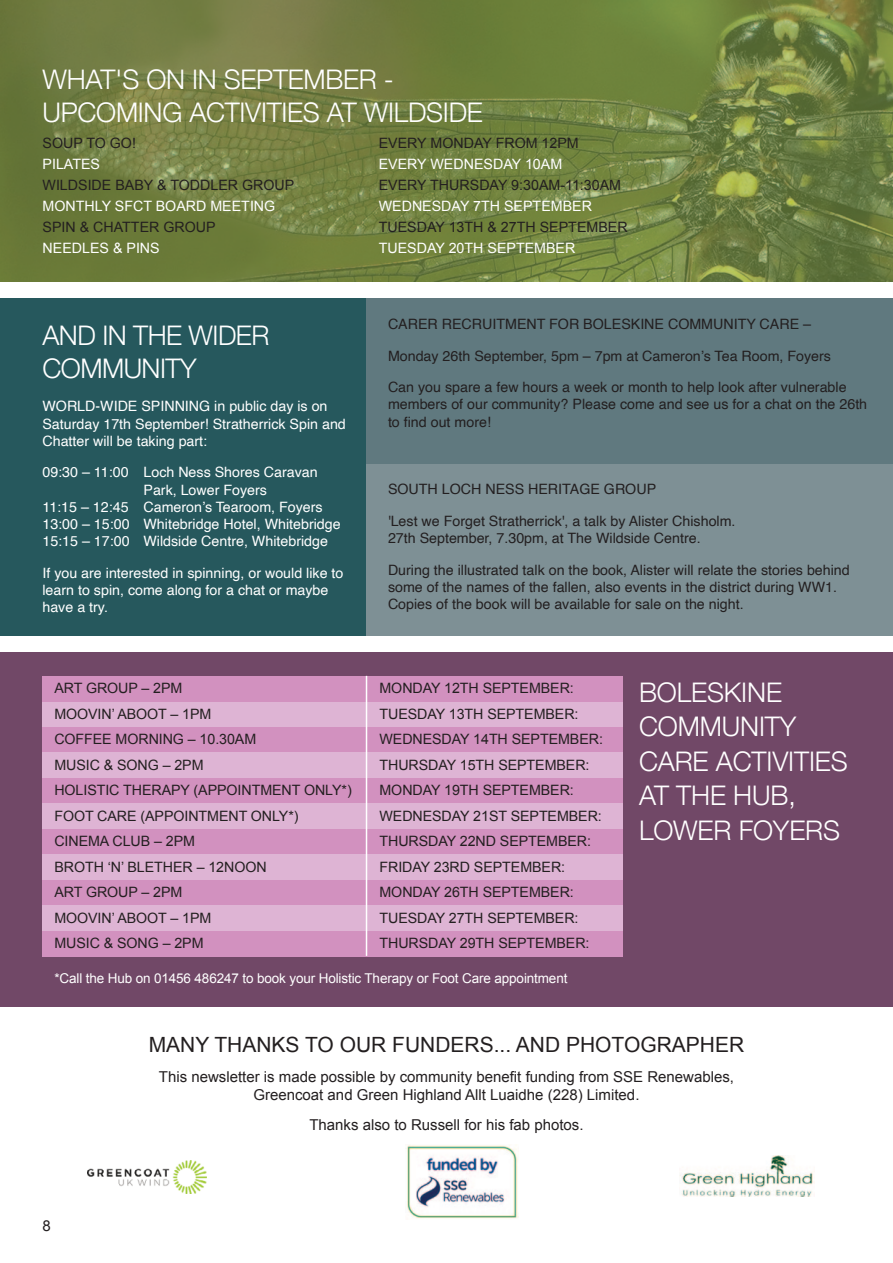
<style>
.page{position:relative;width:893px;height:1263px;background:#fff}
.page>*{position:absolute;margin:0;border:0;box-sizing:border-box;transform-origin:0 0}
.t1{font:300 27px/34.5px "Helvetica Neue";letter-spacing:-.01em;color:#fff}
.t2{font:21px "Arial";color:#231f20}
.t3{font:15px/18px "Arial";color:#231f20;text-align:center}
.t4{font:14.25px "Arial";letter-spacing:-.005em;color:#231f20}
.t5{font:14.25px/17.2px "Helvetica";color:#231f20}
.t6{font:14.25px/17.2px "Helvetica";color:#fff}
.t7{font:14.25px "Arial";color:#fff}
.t8{font:13.5px "Arial";letter-spacing:-.01em;color:#fff}
</style>
<div class="page">
<div style="left:0;top:298px;width:366px;height:338px;background:#26585d"></div>
<div style="left:0;top:652px;width:893px;height:355px;background:#714867"></div>
<div style="left:0;top:0;width:893px;height:281px;background:#8cae52;opacity:.57"></div>
<img style="left:407px;top:1145px;width:112px;height:74px">
<img style="left:679px;top:1155px;width:134px;height:42px">
<img style="left:87px;top:1160px;width:119px;height:34px">
<div style="left:42px;top:701px;width:580px;height:26px;background:#deb4d4"></div>
<div style="left:42px;top:727px;width:580px;height:25px;background:#d291bf"></div>
<div style="left:42px;top:752px;width:580px;height:26px;background:#deb4d4"></div>
<div style="left:42px;top:778px;width:580px;height:25px;background:#d291bf"></div>
<div style="left:42px;top:803px;width:580px;height:26px;background:#deb4d4"></div>
<div style="left:42px;top:829px;width:580px;height:25px;background:#d291bf"></div>
<div style="left:42px;top:854px;width:580px;height:26px;background:#deb4d4"></div>
<div style="left:42px;top:880px;width:580px;height:25px;background:#d291bf"></div>
<div style="left:42px;top:905px;width:580px;height:26px;background:#deb4d4"></div>
<div style="left:42px;top:931px;width:580px;height:25px;background:#d291bf"></div>
<div style="left:42px;top:676px;width:580px;height:25px;background:#d291bf"></div>
<hr style="left:366px;top:676px;width:1px;height:280px;background:#fff">
<div style="left:366px;top:298px;width:527px;height:165px;background:#60797f"></div>
<div style="left:366px;top:464px;width:527px;height:172px;background:#7e9095"></div>
<p class="t1" style="left:43px;top:62px;width:353px">WHAT'S ON IN SEPTEMBER -</p>
<p class="t1" style="left:43px;top:95px;width:442px">UPCOMING ACTIVITIES AT WILDSIDE</p>
<p class="t4" style="left:43px;top:135px;width:95px">SOUP TO GO!</p>
<p class="t4" style="left:379px;top:135px;width:202px">EVERY MONDAY FROM 12PM</p>
<p class="t7" style="left:43px;top:156px;width:59px">PILATES</p>
<p class="t7" style="left:379px;top:156px;width:185px">EVERY WEDNESDAY 10AM</p>
<p class="t4" style="left:43px;top:177px;width:253px">WILDSIDE BABY &amp; TODDLER GROUP</p>
<p class="t4" style="left:379px;top:177px;width:244px">EVERY THURSDAY 9:30AM-11:30AM</p>
<p class="t7" style="left:43px;top:198px;width:234px">MONTHLY SFCT BOARD MEETING</p>
<p class="t7" style="left:379px;top:198px;width:215px">WEDNESDAY 7TH SEPTEMBER</p>
<p class="t4" style="left:43px;top:219px;width:175px">SPIN &amp; CHATTER GROUP</p>
<p class="t4" style="left:379px;top:219px;width:250px">TUESDAY 13TH &amp; 27TH SEPTEMBER</p>
<p class="t7" style="left:43px;top:240px;width:119px">NEEDLES &amp; PINS</p>
<p class="t7" style="left:379px;top:240px;width:198px">TUESDAY 20TH SEPTEMBER</p>
<p class="t1" style="left:42px;top:318px;width:228px;line-height:33px">AND IN THE WIDER<br>COMMUNITY</p>
<p class="t6" style="left:42px;top:399px;width:305px">WORLD-WIDE SPINNING in public day is on<br>Saturday 17th September! Stratherrick Spin and<br>Chatter will be taking part:</p>
<p class="t6" style="left:143px;top:465px;width:176px;text-indent:-101px">09:30 – 11:00 Loch Ness Shores Caravan<br>Park, Lower Foyers</p>
<p class="t6" style="left:42px;top:499px;width:282px">11:15 – 12:45 Cameron’s Tearoom, Foyers</p>
<p class="t6" style="left:42px;top:517px;width:300px">13:00 – 15:00 Whitebridge Hotel, Whitebridge</p>
<p class="t6" style="left:42px;top:534px;width:287px">15:15 – 17:00 Wildside Centre, Whitebridge</p>
<p class="t6" style="left:42px;top:565px;width:302px">If you are interested in spinning, or would like to learn to spin, come along for a chat or maybe have a try.</p>
<p class="t5" style="left:388px;top:317px;width:425px">CARER RECRUITMENT FOR BOLESKINE COMMUNITY CARE –</p>
<p class="t5" style="left:388px;top:348px;width:445px">Monday 26th September, 5pm – 7pm at Cameron’s Tea Room, Foyers</p>
<p class="t5" style="left:388px;top:380px;width:481px">Can you spare a few hours a week or month to help look after vulnerable members of our community? Please come and see us for a chat on the 26th to find out more!</p>
<p class="t5" style="left:388px;top:482px;width:270px">SOUTH LOCH NESS HERITAGE GROUP</p>
<p class="t5" style="left:388px;top:513px;width:349px">'Lest we Forget Stratherrick', a talk by Alister Chisholm.</p>
<p class="t5" style="left:388px;top:531px;width:314px">27th September, 7.30pm, at The Wildside Centre.</p>
<p class="t5" style="left:388px;top:562px;width:463px">During the illustrated talk on the book, Alister will relate the stories behind some of the names of the fallen, also events in the district during WW1.<br>Copies of the book will be available for sale on the night.</p>
<p class="t4" style="left:54px;top:680px;width:130px">ART GROUP – 2PM</p>
<p class="t4" style="left:379px;top:680px;width:196px">MONDAY 12TH SEPTEMBER:</p>
<p class="t4" style="left:54px;top:706px;width:159px">MOOVIN’ ABOOT – 1PM</p>
<p class="t4" style="left:379px;top:706px;width:201px">TUESDAY 13TH SEPTEMBER:</p>
<p class="t4" style="left:54px;top:731px;width:203px">COFFEE MORNING – 10.30AM</p>
<p class="t4" style="left:379px;top:731px;width:225px">WEDNESDAY 14TH SEPTEMBER:</p>
<p class="t4" style="left:54px;top:757px;width:151px">MUSIC &amp; SONG – 2PM</p>
<p class="t4" style="left:379px;top:757px;width:212px">THURSDAY 15TH SEPTEMBER:</p>
<p class="t4" style="left:54px;top:782px;width:299px">HOLISTIC THERAPY (APPOINTMENT ONLY*)</p>
<p class="t4" style="left:379px;top:782px;width:196px">MONDAY 19TH SEPTEMBER:</p>
<p class="t4" style="left:54px;top:808px;width:246px">FOOT CARE (APPOINTMENT ONLY*)</p>
<p class="t4" style="left:379px;top:808px;width:224px">WEDNESDAY 21ST SEPTEMBER:</p>
<p class="t4" style="left:54px;top:833px;width:142px">CINEMA CLUB – 2PM</p>
<p class="t4" style="left:379px;top:833px;width:213px">THURSDAY 22ND SEPTEMBER:</p>
<p class="t4" style="left:54px;top:859px;width:214px">BROTH ‘N’ BLETHER – 12NOON</p>
<p class="t4" style="left:379px;top:859px;width:187px">FRIDAY 23RD SEPTEMBER:</p>
<p class="t4" style="left:54px;top:884px;width:130px">ART GROUP – 2PM</p>
<p class="t4" style="left:379px;top:884px;width:196px">MONDAY 26TH SEPTEMBER:</p>
<p class="t4" style="left:54px;top:910px;width:159px">MOOVIN’ ABOOT – 1PM</p>
<p class="t4" style="left:379px;top:910px;width:201px">TUESDAY 27TH SEPTEMBER:</p>
<p class="t4" style="left:54px;top:935px;width:151px">MUSIC &amp; SONG – 2PM</p>
<p class="t4" style="left:379px;top:935px;width:212px">THURSDAY 29TH SEPTEMBER:</p>
<p class="t8" style="left:54px;top:970px;width:515px">*Call the Hub on 01456 486247 to book your Holistic Therapy or Foot Care appointment</p>
<p class="t1" style="left:639px;top:674px;width:210px">BOLESKINE<br>COMMUNITY<br>CARE ACTIVITIES<br>AT THE HUB,<br>LOWER FOYERS</p>
<p class="t3" style="left:43px;top:1217px;width:10px">8</p>
<p class="t2" style="left:149px;top:1033px;width:597px">MANY THANKS TO OUR FUNDERS... AND PHOTOGRAPHER</p>
<p class="t3" style="left:159px;top:1068px;width:577px">This newsletter is made possible by community benefit funding from SSE Renewables,<br>Greencoat and Green Highland Allt Luaidhe (228) Limited.</p>
<p class="t3" style="left:309px;top:1116px;width:276px">Thanks also to Russell for his fab photos.</p>
</div>
